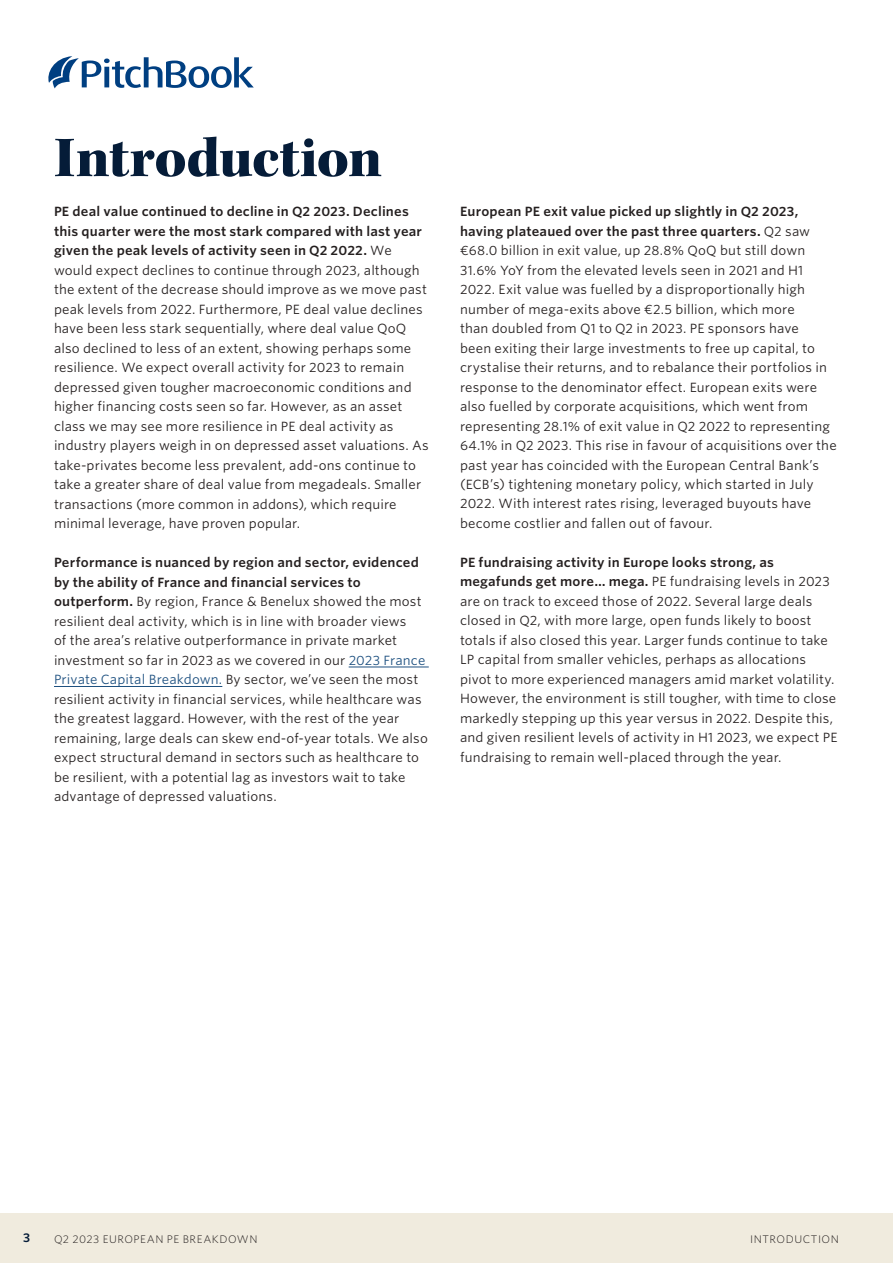
<style>
.page{position:relative;width:893px;height:1263px;background:#fff}
.page>*{position:absolute;margin:0;border:0;box-sizing:border-box;transform-origin:0 0}
.t1{font:58.5px "Kepler Std Black Subh";letter-spacing:-.01em;color:#051c38}
.t2{font:12.75px/19.5px "Whitney S Sm";letter-spacing:.01em;color:#241f1f}
.t3{font:600 12px "Whitney S Sm";color:#051c38}
.t4{font:300 10.5px "Whitney S Sm";letter-spacing:.05em;color:#241f1f}
.s1{font-weight:600}
.s2{color:#1d5080}
</style>
<div class="page">
<div style="left:0;top:1213px;width:893px;height:50px;background:#f0ebde"></div>
<svg style="left:48px;top:56px;width:206px;height:32px"></svg>
<hr style="left:349px;top:667px;width:80px;height:1px;background:#1d5080">
<hr style="left:54px;top:686px;width:168px;height:1px;background:#1d5080">
<h1 class="t1" style="left:54px;top:124px;width:330px">Introduction</h1>
<p class="t2" style="left:54px;top:202px;width:376px"><span class="s1">PE deal value continued to decline in Q2 2023. Declines this quarter were the most stark compared with last year given the peak levels of activity seen in Q2 2022.</span> We would expect declines to continue through 2023, although the extent of the decrease should improve as we move past peak levels from 2022. Furthermore, PE deal value declines have been less stark sequentially, where deal value QoQ also declined to less of an extent, showing perhaps some resilience. We expect overall activity for 2023 to remain depressed given tougher macroeconomic conditions and higher financing costs seen so far. However, as an asset class we may see more resilience in PE deal activity as industry players weigh in on depressed asset valuations. As take-privates become less prevalent, add-ons continue to take a greater share of deal value from megadeals. Smaller transactions (more common in addons), which require minimal leverage, have proven popular.</p>
<p class="t2" style="left:54px;top:552px;width:375px"><span class="s1">Performance is nuanced by region and sector, evidenced by the ability of France and financial services to outperform.</span> By region, France &amp; Benelux showed the most resilient deal activity, which is in line with broader views<br>of the area’s relative outperformance in private market investment so far in 2023 as we covered in our <span class="s2">2023 France Private Capital Breakdown.</span> By sector, we’ve seen the most resilient activity in financial services, while healthcare was the greatest laggard. However, with the rest of the year remaining, large deals can skew end-of-year totals. We also expect structural demand in sectors such as healthcare to be resilient, with a potential lag as investors wait to take advantage of depressed valuations.</p>
<p class="t2" style="left:460px;top:201px;width:378px"><span class="s1">European PE exit value picked up slightly in Q2 2023, having plateaued over the past three quarters.</span> Q2 saw €68.0 billion in exit value, up 28.8% QoQ but still down 31.6% YoY from the elevated levels seen in 2021 and H1<br>2022. Exit value was fuelled by a disproportionally high number of mega-exits above €2.5 billion, which more<br>than doubled from Q1 to Q2 in 2023. PE sponsors have<br>been exiting their large investments to free up capital, to crystalise their returns, and to rebalance their portfolios in response to the denominator effect. European exits were also fuelled by corporate acquisitions, which went from representing 28.1% of exit value in Q2 2022 to representing 64.1% in Q2 2023. This rise in favour of acquisitions over the past year has coincided with the European Central Bank’s (ECB’s) tightening monetary policy, which started in July 2022. With interest rates rising, leveraged buyouts have become costlier and fallen out of favour.</p>
<p class="t2" style="left:460px;top:552px;width:379px"><span class="s1">PE fundraising activity in Europe looks strong, as megafunds get more… mega.</span> PE fundraising levels in 2023 are on track to exceed those of 2022. Several large deals closed in Q2, with more large, open funds likely to boost totals if also closed this year. Larger funds continue to take LP capital from smaller vehicles, perhaps as allocations pivot to more experienced managers amid market volatility.<br>However, the environment is still tougher, with time to close markedly stepping up this year versus in 2022. Despite this, and given resilient levels of activity in H1 2023, we expect PE fundraising to remain well-placed through the year.</p>
<p class="t3" style="left:23px;top:1229px;width:9px">3</p>
<p class="t4" style="left:54px;top:1232px;width:205px">Q2 2023 EUROPEAN PE BREAKDOWN</p>
<p class="t4" style="left:750px;top:1232px;width:90px">INTRODUCTION</p>
</div>
